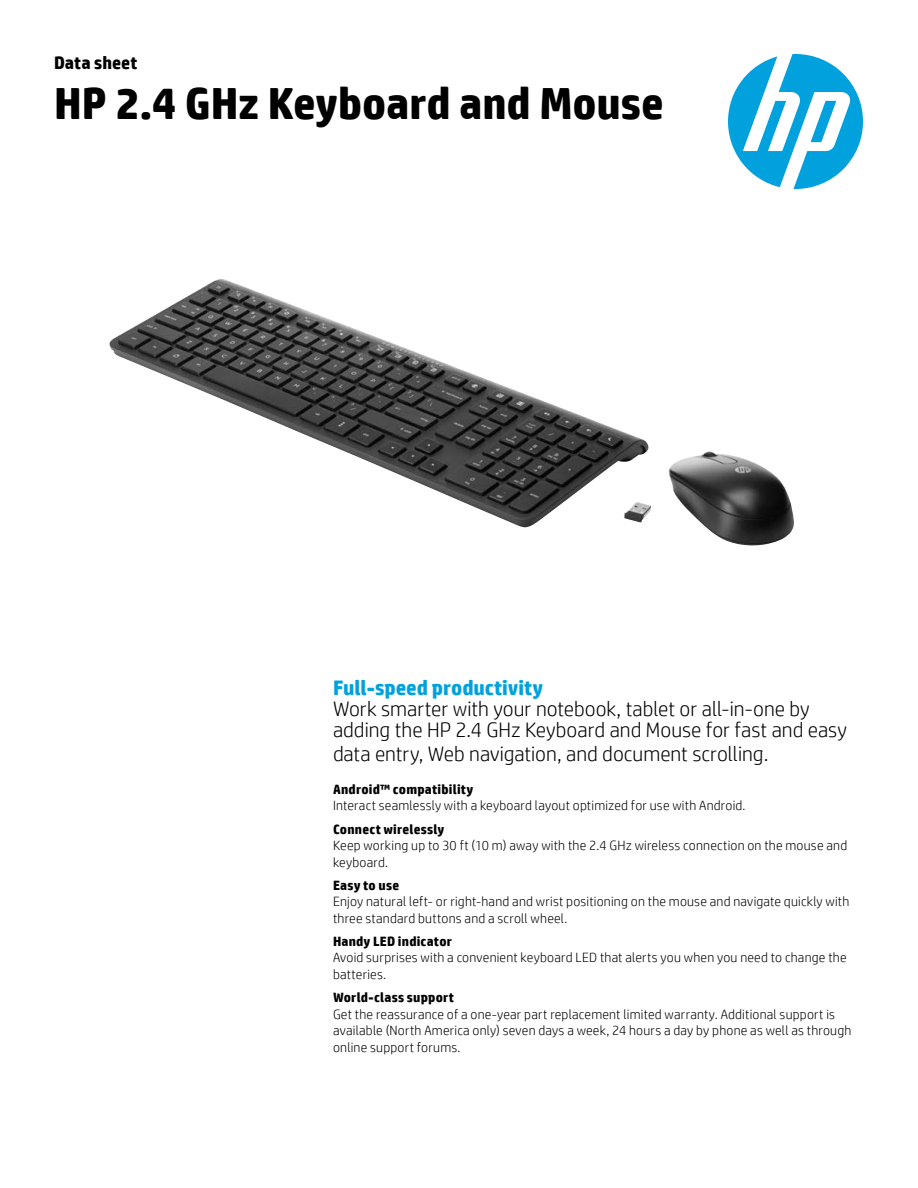
<style>
.page{position:relative;width:918px;height:1188px;background:#fff}
.page>*{position:absolute;margin:0;border:0;box-sizing:border-box;transform-origin:0 0}
.t1{font:700 45px "HP Simplified";color:#000}
.t2{font:300 21px/21px "HP Simplified";color:#000}
.t3{font:700 21px "HP Simplified";letter-spacing:-.005em;color:#00a1dd}
.t4{font:700 18px "HP Simplified";color:#000}
.t5{font:300 13.5px/16.5px "HP Simplified";letter-spacing:.015em;color:#000}
.t6{font:700 13.5px "HP Simplified";letter-spacing:.015em;color:#000}
</style>
<div class="page">
<img style="left:109px;top:279px;width:685px;height:267px">
<svg style="left:728px;top:54px;width:135px;height:135px"></svg>
<h3 class="t4" style="left:54px;top:52px;width:85px">Data sheet</h3>
<h1 class="t1" style="left:54px;top:77px;width:611px">HP 2.4 GHz Keyboard and Mouse</h1>
<h2 class="t3" style="left:333px;top:675px;width:212px">Full-speed productivity</h2>
<h2 class="t2" style="left:333px;top:698px;width:515px">Work smarter with your notebook, tablet or all-in-one by adding the HP 2.4 GHz Keyboard and Mouse for fast and easy</h2>
<h2 class="t2" style="left:333px;top:743px;width:437px">data entry, Web navigation, and document scrolling.</h2>
<p class="t6" style="left:333px;top:781px;width:142px">Android™ compatibility</p>
<p class="t5" style="left:333px;top:797px;width:414px">Interact seamlessly with a keyboard layout optimized for use with Android.</p>
<p class="t6" style="left:333px;top:821px;width:113px">Connect wirelessly</p>
<p class="t5" style="left:333px;top:837px;width:516px">Keep working up to 30 ft (10 m) away with the 2.4 GHz wireless connection on the mouse and keyboard.</p>
<p class="t6" style="left:333px;top:877px;width:68px">Easy to use</p>
<p class="t5" style="left:333px;top:893px;width:518px">Enjoy natural left- or right-hand and wrist positioning on the mouse and navigate quickly with three standard buttons and a scroll wheel.</p>
<p class="t6" style="left:333px;top:933px;width:121px">Handy LED indicator</p>
<p class="t5" style="left:333px;top:949px;width:515px">Avoid surprises with a convenient keyboard LED that alerts you when you need to change the batteries.</p>
<p class="t6" style="left:333px;top:990px;width:123px">World-class support</p>
<p class="t5" style="left:333px;top:1006px;width:520px">Get the reassurance of a one-year part replacement limited warranty. Additional support is available (North America only) seven days a week, 24 hours a day by phone as well as through online support forums.</p>
</div>
